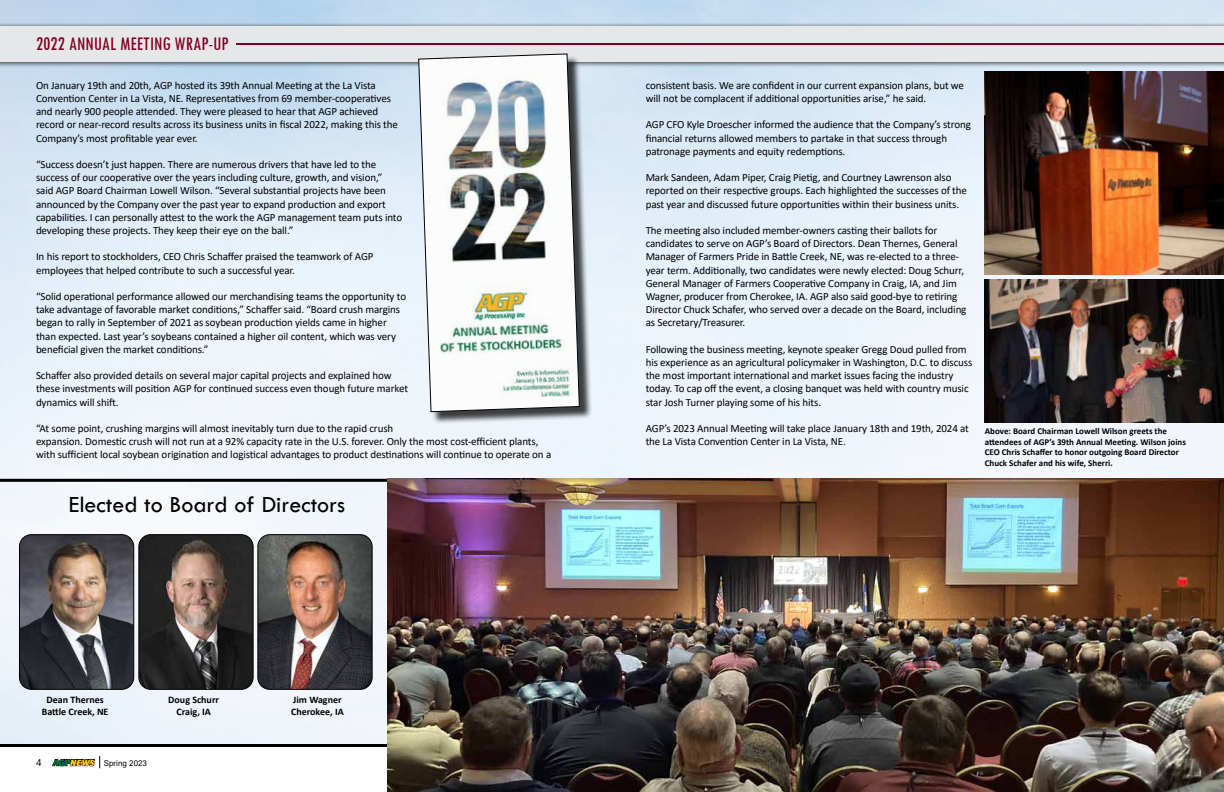
<style>
.page{position:relative;width:1224px;height:792px;background:#fff}
.page>*{position:absolute;margin:0;border:0;box-sizing:border-box;transform-origin:0 0}
.t1{font:24px "Tw Cen";color:#000}
.t2{font:condensed 20px "Tw Cen";color:#820024}
.t3{font:11px/13.2px "Calibri";letter-spacing:-.01em;color:#000}
.t4{font:700 10px/12px "Calibri";color:#000;text-align:center}
.t5{font:700 9px/10.8px "Calibri";color:#000}
.t6{font:8px "Arial";color:#000}
.s1{font-family:"Alte Haas Grotesk";font-size:10px}
.s2{font-family:"Crillee SBOP";font-weight:700;font-style:italic}
</style>
<div class="page">
<svg style="left:99px;top:756px;width:1px;height:12px"></svg>
<img style="left:0;top:0;width:1224px;height:744px">
<img style="left:19px;top:535px;width:115px;height:154px">
<div style="left:19px;top:534px;width:115px;height:156px;border:1px solid #000;border-radius:12px"></div>
<hr style="left:0;top:479px;width:388px;height:3px;background:#000">
<hr style="left:0;top:744px;width:387px;height:3px;background:#000">
<img style="left:139px;top:535px;width:114px;height:154px">
<div style="left:139px;top:534px;width:114px;height:156px;border:1px solid #000;border-radius:12px"></div>
<img style="left:258px;top:535px;width:114px;height:154px">
<div style="left:258px;top:534px;width:114px;height:156px;border:1px solid #000;border-radius:12px"></div>
<div style="left:0;top:22px;width:1224px;height:46px;background:#000;opacity:.75"></div>
<div style="left:0;top:26px;width:1224px;height:36px;background:#e6e7e8"></div>
<img style="left:985px;top:72px;width:239px;height:203px">
<img style="left:387px;top:479px;width:837px;height:313px">
<hr style="left:236px;top:43px;width:988px;height:2px;background:#820024">
<div style="left:420px;top:55px;width:172px;height:369px;background:#000;opacity:.75"></div>
<img style="left:418px;top:53px;width:162px;height:360px">
<img style="left:985px;top:279px;width:239px;height:144px">
<h2 class="t2" style="left:36px;top:32px;width:194px">2022 ANNUAL MEETING WRAP-UP</h2>
<p class="t3" style="left:36px;top:78px;width:364px">On January 19th and 20th, AGP hosted its 39th Annual Meeting at the La Vista Convention Center in La Vista, NE. Representatives from 69 member-cooperatives and nearly 900 people attended. They were pleased to hear that AGP achieved record or near-record results across its business units in fiscal 2022, making this the Company’s most profitable year ever.</p>
<p class="t3" style="left:36px;top:157px;width:368px">“Success doesn’t just happen. There are numerous drivers that have led to the success of our cooperative over the years including culture, growth, and vision,” said AGP Board Chairman Lowell Wilson. “Several substantial projects have been announced by the Company over the past year to expand production and export capabilities. I can personally attest to the work the AGP management team puts into developing these projects. They keep their eye on the ball.”</p>
<p class="t3" style="left:36px;top:250px;width:339px">In his report to stockholders, CEO Chris Schaffer praised the teamwork of AGP employees that helped contribute to such a successful year.</p>
<p class="t3" style="left:36px;top:289px;width:372px">“Solid operational performance allowed our merchandising teams the opportunity to take advantage of favorable market conditions,” Schaffer said. “Board crush margins began to rally in September of 2021 as soybean production yields came in higher than expected. Last year’s soybeans contained a higher oil content, which was very beneficial given the market conditions.”</p>
<p class="t3" style="left:36px;top:369px;width:374px">Schaffer also provided details on several major capital projects and explained how these investments will position AGP for continued success even though future market dynamics will shift.</p>
<p class="t3" style="left:36px;top:421px;width:517px">“At some point, crushing margins will almost inevitably turn due to the rapid crush<br>expansion. Domestic crush will not run at a 92% capacity rate in the U.S. forever. Only the most cost-efficient plants, with sufficient local soybean origination and logistical advantages to product destinations will continue to operate on a</p>
<h1 class="t1" style="left:69px;top:490px;width:278px">Elected to Board of Directors</h1>
<p class="t4" style="left:42px;top:694px;width:68px">Dean Thernes<br>Battle Creek, NE</p>
<p class="t4" style="left:168px;top:694px;width:52px">Doug Schurr<br>Craig, IA</p>
<p class="t4" style="left:291px;top:694px;width:54px;text-align:left">Jim Wagner<br>Cherokee, IA</p>
<p class="t6" style="left:36px;top:757px;width:113px"><span class="s1">4</span> <span class="s2">AGPNEWS</span> Spring 2023</p>
<p class="t3" style="left:646px;top:78px;width:320px">consistent basis. We are confident in our current expansion plans, but we will not be complacent if additional opportunities arise,” he said.</p>
<p class="t3" style="left:646px;top:118px;width:327px">AGP CFO Kyle Droescher informed the audience that the Company’s strong financial returns allowed members to partake in that success through patronage payments and equity redemptions.</p>
<p class="t3" style="left:646px;top:171px;width:323px">Mark Sandeen, Adam Piper, Craig Pietig, and Courtney Lawrenson also reported on their respective groups. Each highlighted the successes of the past year and discussed future opportunities within their business units.</p>
<p class="t3" style="left:646px;top:223px;width:322px">The meeting also included member-owners casting their ballots for candidates to serve on AGP’s Board of Directors. Dean Thernes, General Manager of Farmers Pride in Battle Creek, NE, was re-elected to a three&shy;year term. Additionally, two candidates were newly elected: Doug Schurr, General Manager of Farmers Cooperative Company in Craig, IA, and Jim Wagner, producer from Cherokee, IA. AGP also said good-bye to retiring Director Chuck Schafer, who served over a decade on the Board, including as Secretary/Treasurer.</p>
<p class="t3" style="left:646px;top:342px;width:328px">Following the business meeting, keynote speaker Gregg Doud pulled from his experience as an agricultural policymaker in Washington, D.C. to discuss the most important international and market issues facing the industry today. To cap off the event, a closing banquet was held with country music star Josh Turner playing some of his hits.</p>
<p class="t3" style="left:646px;top:421px;width:325px">AGP’s 2023 Annual Meeting will take place January 18th and 19th, 2024 at the La Vista Convention Center in La Vista, NE.</p>
<p class="t5" style="left:985px;top:425px;width:203px">Above: Board Chairman Lowell Wilson greets the attendees of AGP’s 39th Annual Meeting. Wilson joins CEO Chris Schaffer to honor outgoing Board Director Chuck Schafer and his wife, Sherri.</p>
</div>
